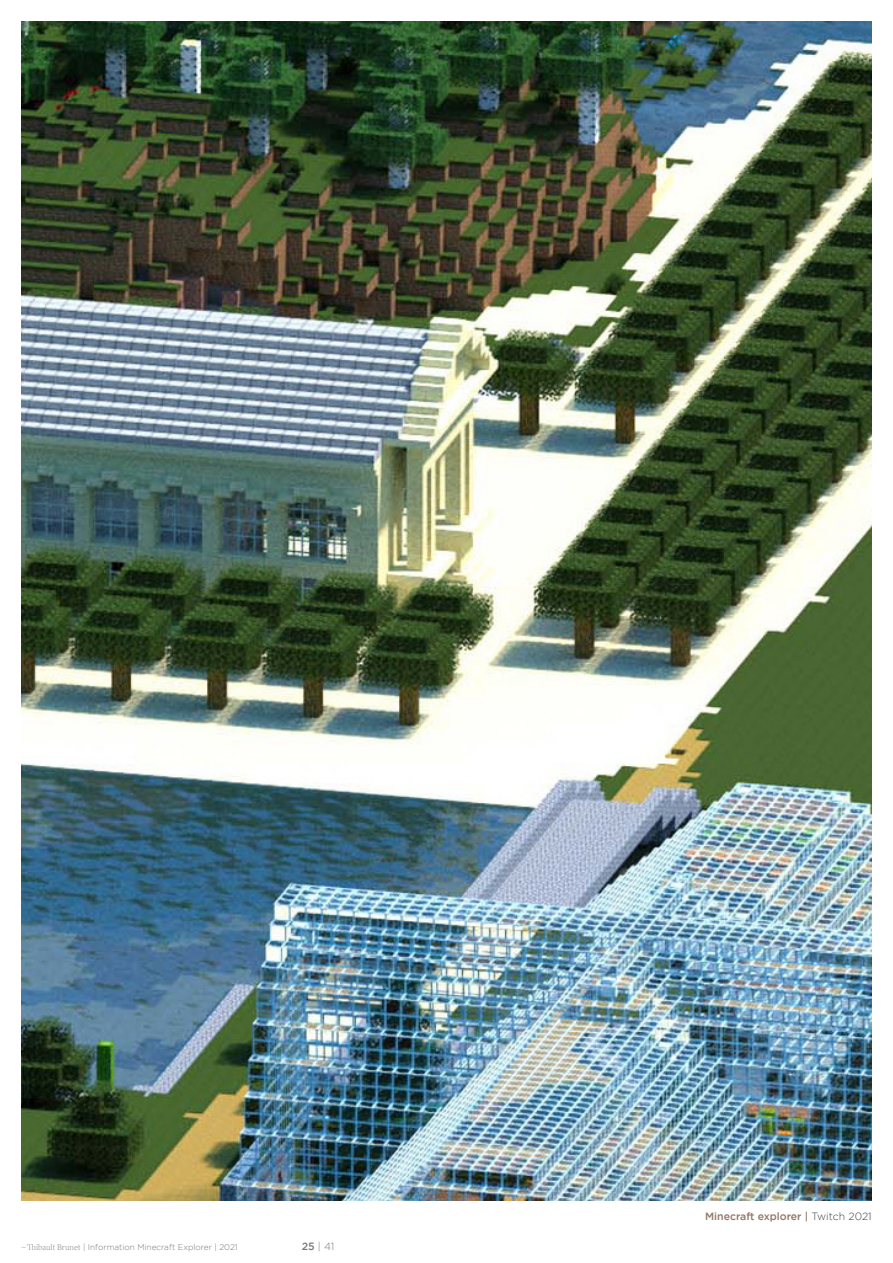
<style>
.page{position:relative;width:893px;height:1263px;background:#fff}
.page>*{position:absolute;margin:0;border:0;box-sizing:border-box;transform-origin:0 0}
.Légende_img{font:500 10.5px "Gotham";color:#927565}
.Folio{font:300 10.5px "Gotham";color:#76787b}
.Folio-2{font:300 8.25px "Gotham";color:#76787b}
.s1{font-family:"Inferi"}
.s2{font-weight:500}
.s3{font-weight:300;color:#3e3e3f}
</style>
<div class="page">
<img style="left:21px;top:21px;width:851px;height:1179px">
<p class="Folio-2" style="left:21px;top:1242px;width:218px"><span class="s1">–Thibault Brunet</span> | Information Minecraft Explorer | 2021</p>
<p class="Folio" style="left:302px;top:1240px;width:34px"><span class="s2">25</span> | 41</p>
<p class="Légende_img" style="left:705px;top:1210px;width:168px">Minecraft explorer | <span class="s3">Twitch 2021</span></p>
</div>
